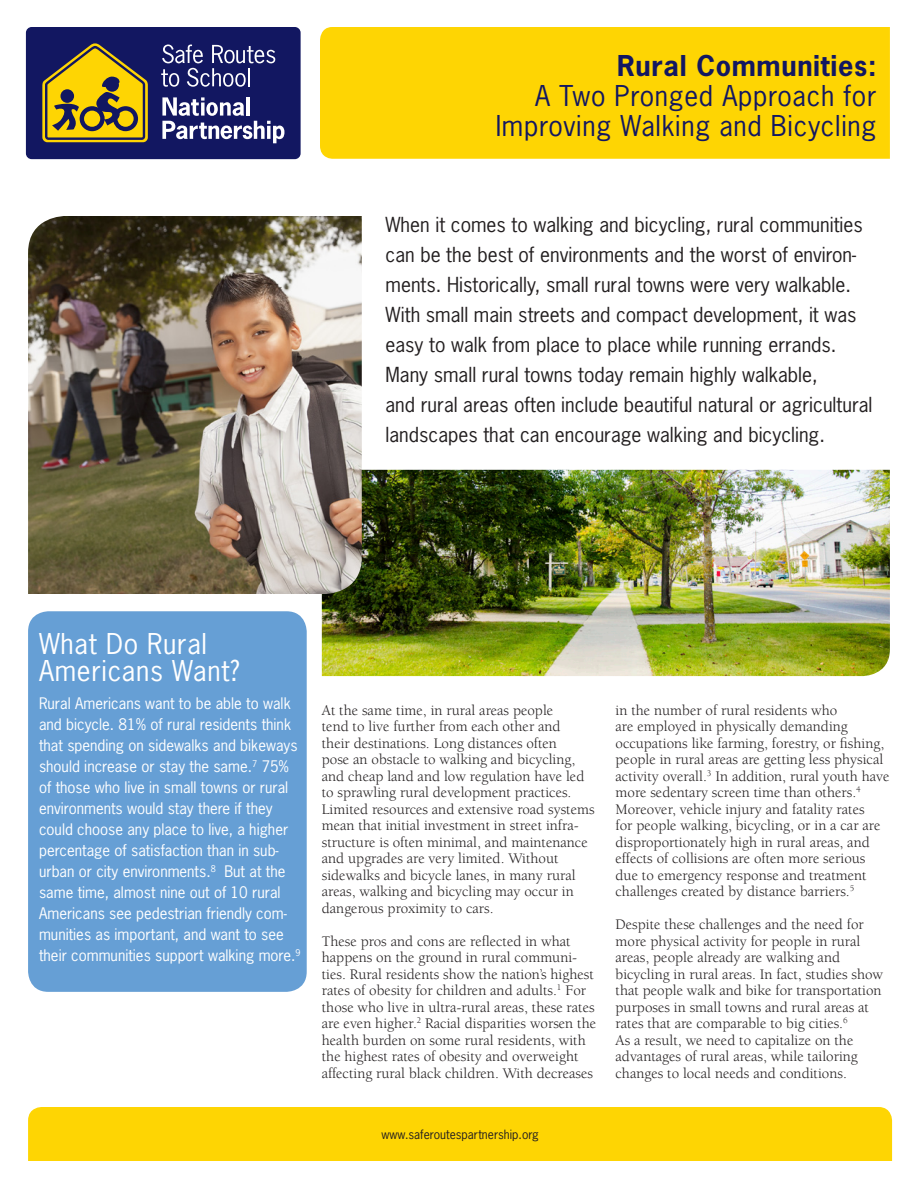
<style>
.page{position:relative;width:918px;height:1188px;background:#fff}
.page>*{position:absolute;margin:0;border:0;box-sizing:border-box;transform-origin:0 0}
.t1{font:27px "News Gothic";letter-spacing:.025em;color:#121761}
.t2{font:27px "News Gothic";letter-spacing:.025em;color:#fff}
.t3{font:700 27px "News Gothic";letter-spacing:.025em;color:#121761}
.t4{font:19.5px/30px "News Gothic";color:#231f20}
.t5{font:15px/16.5px "Berkeley";color:#231f20}
.t6{font:15px/21px "News Gothic";color:#fff}
.t7{font:12px "News Gothic";color:#231f20}
</style>
<div class="page">
<div style="left:28px;top:611px;width:279px;height:381px;background:#669fd5;border-radius:20px"></div>
<img style="left:322px;top:470px;width:568px;height:206px">
<div style="left:320px;top:27px;width:570px;height:132px;background:#fed503"></div>
<div style="left:26px;top:27px;width:275px;height:132px;background:#121761;border-radius:6px"></div>
<svg style="left:42px;top:43px;width:106px;height:99px"></svg>
<svg style="left:161px;top:45px;width:114px;height:42px"></svg>
<svg style="left:162px;top:97px;width:122px;height:46px"></svg>
<div style="left:28px;top:1107px;width:864px;height:54px;background:#fed503"></div>
<img style="left:28px;top:216px;width:334px;height:378px">
<p class="t3" style="left:617px;top:48px;width:261px">Rural Communities:</p>
<p class="t1" style="left:535px;top:78px;width:343px">A Two Pronged Approach for</p>
<p class="t1" style="left:496px;top:108px;width:382px">Improving Walking and Bicycling</p>
<p class="t4" style="left:386px;top:209px;width:479px">When it comes to walking and bicycling, rural communities</p>
<p class="t4" style="left:386px;top:239px;width:472px">can be the best of environments and the worst of environ&shy;ments. Historically, small rural towns were very walkable.</p>
<p class="t4" style="left:386px;top:299px;width:473px">With small main streets and compact development, it was easy to walk from place to place while running errands.</p>
<p class="t4" style="left:386px;top:359px;width:434px">Many small rural towns today remain highly walkable,</p>
<p class="t4" style="left:386px;top:389px;width:489px">and rural areas often include beautiful natural or agricultural landscapes that can encourage walking and bicycling.</p>
<p class="t2" style="left:39px;top:626px;width:169px">What Do Rural</p>
<p class="t2" style="left:39px;top:653px;width:202px">Americans Want?</p>
<p class="t6" style="left:39px;top:692px;width:263px">Rural Americans want to be able to walk and bicycle. 81% of rural residents think that spending on sidewalks and bikeways should increase or stay the same.<sup>7</sup> 75% of those who live in small towns or rural environments would stay there if they could choose any place to live, a higher percentage of satisfaction than in sub&shy;urban or city environments.<sup>8</sup> But at the same time, almost nine out of 10 rural Americans see pedestrian friendly com&shy;munities as important, and want to see their communities support walking more.<sup>9</sup></p>
<p class="t5" style="left:322px;top:702px;width:233px">At the same time, in rural areas people</p>
<p class="t5" style="left:322px;top:719px;width:240px">tend to live further from each other and</p>
<p class="t5" style="left:322px;top:735px;width:274px">their destinations. Long distances often<br>pose an obstacle to walking and bicycling, and cheap land and low regulation have led to sprawling rural development practices.<br>Limited resources and extensive road systems mean that initial investment in street infra&shy;structure is often minimal, and maintenance and upgrades are very limited. Without</p>
<p class="t5" style="left:322px;top:867px;width:255px;text-align:justify">sidewalks and bicycle lanes, in many rural areas, walking and bicycling may occur in dangerous proximity to cars.</p>
<p class="t5" style="left:322px;top:933px;width:276px">These pros and cons are reflected in what happens on the ground in rural communi&shy;ties. Rural residents show the nation’s highest rates of obesity for children and adults.<sup>1</sup> For those who live in ultra-rural areas, these rates are even higher.<sup>2</sup> Racial disparities worsen the health burden on some rural residents, with the highest rates of obesity and overweight affecting rural black children. With decreases</p>
<p class="t7" style="left:381px;top:1127px;width:159px">www.saferoutespartnership.org</p>
<p class="t5" style="left:616px;top:702px;width:223px">in the number of rural residents who</p>
<p class="t5" style="left:616px;top:719px;width:234px">are employed in physically demanding</p>
<p class="t5" style="left:616px;top:735px;width:275px">occupations like farming, forestry, or fishing, people in rural areas are getting less physical activity overall.<sup>3</sup> In addition, rural youth have more sedentary screen time than others.<sup>4<br></sup>Moreover, vehicle injury and fatality rates<br>for people walking, bicycling, or in a car are disproportionately high in rural areas, and effects of collisions are often more serious</p>
<p class="t5" style="left:616px;top:867px;width:253px">due to emergency response and treatment challenges created by distance barriers.<sup>5</sup></p>
<p class="t5" style="left:616px;top:917px;width:250px">Despite these challenges and the need for more physical activity for people in rural areas, people already are walking and</p>
<p class="t5" style="left:616px;top:966px;width:269px">bicycling in rural areas. In fact, studies show that people walk and bike for transportation purposes in small towns and rural areas at rates that are comparable to big cities.<sup>6</sup></p>
<p class="t5" style="left:616px;top:1032px;width:244px">As a result, we need to capitalize on the advantages of rural areas, while tailoring changes to local needs and conditions.</p>
</div>
